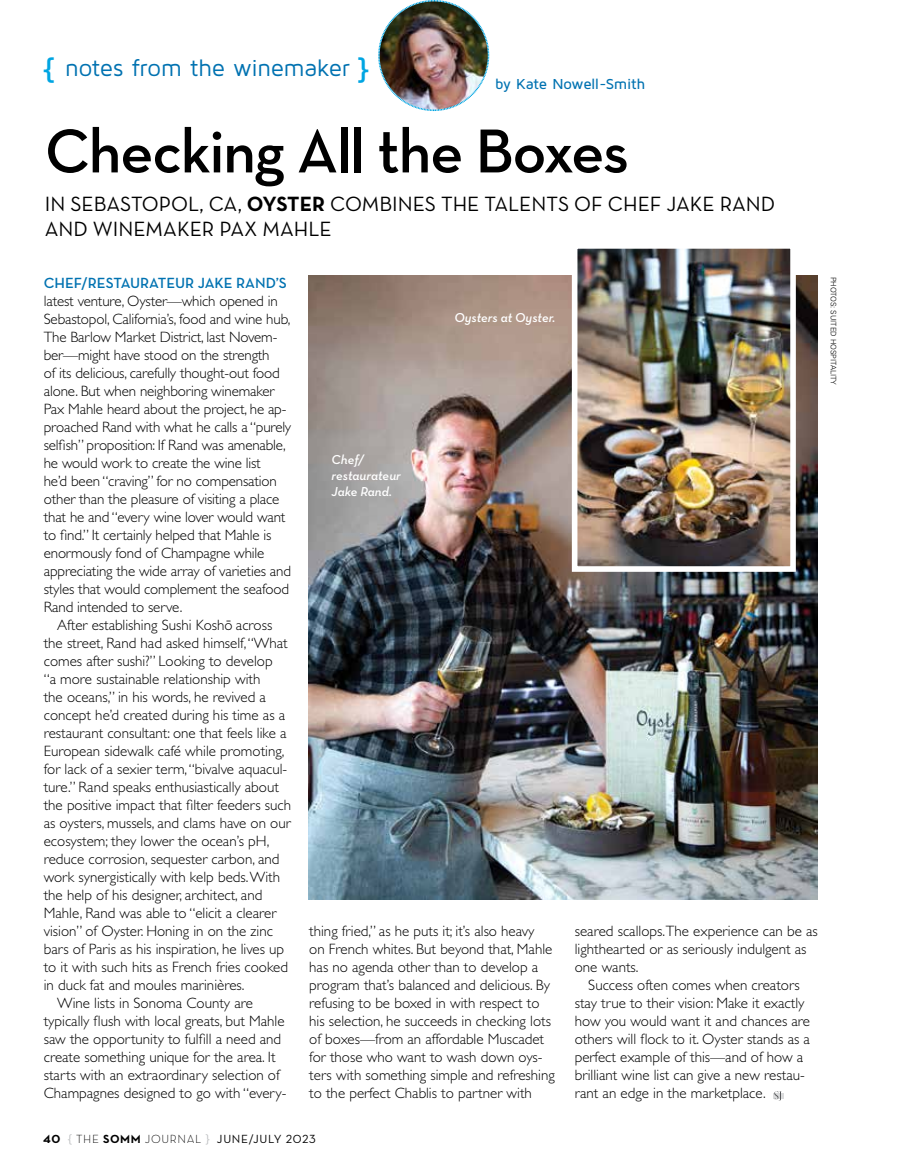
<style>
.page{position:relative;width:905px;height:1175px;background:#fff}
.page>*{position:absolute;margin:0;border:0;box-sizing:border-box;transform-origin:0 0}
.t1{font:600 63px "Neutra Text";letter-spacing:-.02em;color:#000}
.t2{font:24px "Maven Pro";letter-spacing:-.015em;color:#0072b1}
.t3{font:21px/25.2px "Neutra Text Book Alt";color:#000}
.t4{font:300 15px/18px "Gill Sans Std";color:#000}
.t5{font:600 15px "Neutra Text";color:#0072b1}
.t6{font:500 15px "Maven Pro";letter-spacing:-.025em;color:#0072b1}
.t7{font:italic 600 13.2px/15.9px "Neutra Text";color:#fff}
.t8{font:12px "Neutra Text Book Alt";letter-spacing:.05em;color:#000}
.t9{font:300 7.5px "Univers LT Std";color:#000}
.s1{font-family:"Neutra Text";font-weight:600;font-size:30px;color:#00a5e2}
.s2{font-family:"Neutra Text";font-weight:700}
.s3{font-family:"Neutra Text Bold Alt"}
.s4{font-family:"Neutra Text";color:#bcbec0}
.s5{font-family:"Neutra Text";font-weight:300}
</style>
<div class="page">
<svg style="left:378px;top:0;width:112px;height:112px"></svg>
<img style="left:379px;top:2px;width:108px;height:108px;border-radius:54px">
<div style="left:773px;top:1092px;width:10px;height:6px;background:#dadbdc"></div>
<svg style="left:774px;top:1091px;width:7px;height:9px"></svg>
<img style="left:308px;top:276px;width:509px;height:623px">
<img style="left:579px;top:250px;width:209px;height:315px">
<div style="left:572px;top:243px;width:223px;height:329px;border:6px solid #fff"></div>
<h2 class="t2" style="left:43px;top:53px;width:327px"><span class="s1">{</span> notes from the winemaker <span class="s1">}</span></h2>
<p class="t6" style="left:495px;top:75px;width:152px">by Kate Nowell-Smith</p>
<h1 class="t1" style="left:45px;top:112px;width:585px">Checking All the Boxes</h1>
<h3 class="t3" style="left:45px;top:191px;width:731px">IN SEBASTOPOL, CA, <span class="s2">OYSTER</span> COMBINES THE TALENTS OF CHEF JAKE RAND<br>AND WINEMAKER PAX MAHLE</h3>
<p class="t5" style="left:44px;top:274px;width:245px">CHEF/RESTAURATEUR JAKE RAND’S</p>
<p class="t4" style="left:44px;top:292px;width:249px">latest venture, Oyster—which opened in Sebastopol, California’s, food and wine hub, The Barlow Market District, last Novem&shy;ber—might have stood on the strength<br>of its delicious, carefully thought-out food alone. But when neighboring winemaker Pax Mahle heard about the project, he ap&shy;proached Rand with what he calls a “purely selfish” proposition: If Rand was amenable, he would work to create the wine list<br>he’d been “craving” for no compensation other than the pleasure of visiting a place that he and “every wine lover would want to find.” It certainly helped that Mahle is enormously fond of Champagne while appreciating the wide array of varieties and styles that would complement the seafood Rand intended to serve.</p>
<p class="t4" style="left:57px;top:616px;width:217px">After establishing Sushi Kosho¯ across</p>
<p class="t4" style="left:44px;top:634px;width:245px">the street, Rand had asked himself, “What</p>
<p class="t4" style="left:44px;top:652px;width:230px">comes after sushi?” Looking to develop</p>
<p class="t4" style="left:44px;top:670px;width:218px">“a more sustainable relationship with</p>
<p class="t4" style="left:44px;top:688px;width:224px">the oceans,” in his words, he revived a</p>
<p class="t4" style="left:44px;top:706px;width:243px">concept he’d created during his time as a</p>
<p class="t4" style="left:44px;top:724px;width:244px">restaurant consultant: one that feels like a</p>
<p class="t4" style="left:44px;top:742px;width:242px">European sidewalk café while promoting,</p>
<p class="t4" style="left:44px;top:760px;width:245px">for lack of a sexier term, “bivalve aquacul-</p>
<p class="t4" style="left:44px;top:778px;width:237px">ture.” Rand speaks enthusiastically about</p>
<p class="t4" style="left:44px;top:796px;width:249px">the positive impact that filter feeders such</p>
<p class="t4" style="left:44px;top:814px;width:248px">as oysters, mussels, and clams have on our</p>
<p class="t4" style="left:44px;top:832px;width:227px">ecosystem; they lower the ocean’s pH,</p>
<p class="t4" style="left:44px;top:850px;width:237px">reduce corrosion, sequester carbon, and</p>
<p class="t4" style="left:44px;top:868px;width:238px">work synergistically with kelp beds. With</p>
<p class="t4" style="left:44px;top:886px;width:220px">the help of his designer, architect, and</p>
<p class="t4" style="left:44px;top:904px;width:234px">Mahle, Rand was able to “elicit a clearer</p>
<p class="t4" style="left:44px;top:922px;width:231px">vision” of Oyster. Honing in on the zinc</p>
<p class="t4" style="left:44px;top:940px;width:242px">bars of Paris as his inspiration, he lives up</p>
<p class="t4" style="left:44px;top:958px;width:246px">to it with such hits as French fries cooked</p>
<p class="t4" style="left:44px;top:976px;width:202px">in duck fat and moules marinières.</p>
<p class="t4" style="left:57px;top:994px;width:197px">Wine lists in Sonoma County are</p>
<p class="t4" style="left:44px;top:1012px;width:242px">typically flush with local greats, but Mahle</p>
<p class="t4" style="left:44px;top:1030px;width:239px">saw the opportunity to fulfill a need and</p>
<p class="t4" style="left:44px;top:1048px;width:233px">create something unique for the area. It</p>
<p class="t4" style="left:44px;top:1066px;width:237px">starts with an extraordinary selection of</p>
<p class="t4" style="left:44px;top:1084px;width:244px">Champagnes designed to go with “every-</p>
<p class="t7" style="left:331px;top:451px;width:71px">Chef/ restaurateur<br>Jake Rand.</p>
<p class="t7" style="left:454px;top:309px;width:102px">Oysters at Oyster.</p>
<p class="t4" style="left:309px;top:922px;width:247px">thing fried,” as he puts it; it’s also heavy<br>on French whites. But beyond that, Mahle has no agenda other than to develop a program that’s balanced and delicious. By refusing to be boxed in with respect to his selection, he succeeds in checking lots of boxes—from an affordable Muscadet for those who want to wash down oys&shy;ters with something simple and refreshing to the perfect Chablis to partner with</p>
<p class="t4" style="left:574px;top:922px;width:244px">seared scallops.The experience can be as lighthearted or as seriously indulgent as one wants.</p>
<p class="t4" style="left:574px;top:976px;width:237px;text-indent:14px">Success often comes when creators stay true to their vision: Make it exactly how you would want it and chances are others will flock to it. Oyster stands as a perfect example of this—and of how a brilliant wine list can give a new restau&shy;rant an edge in the marketplace.</p>
<p class="t8" style="left:43px;top:1131px;width:274px"><span class="s3">40</span> <span class="s4">{</span> <span class="s5">THE</span> <span class="s2">SOMM</span> <span class="s5">JOURNAL</span> <span class="s4">}</span> JUNE/JULY 2023</p>
<p class="t9" style="left:837px;top:277px;width:109px;rotate:90deg">PHOTOS: SUITED HOSPITALITY</p>
</div>
